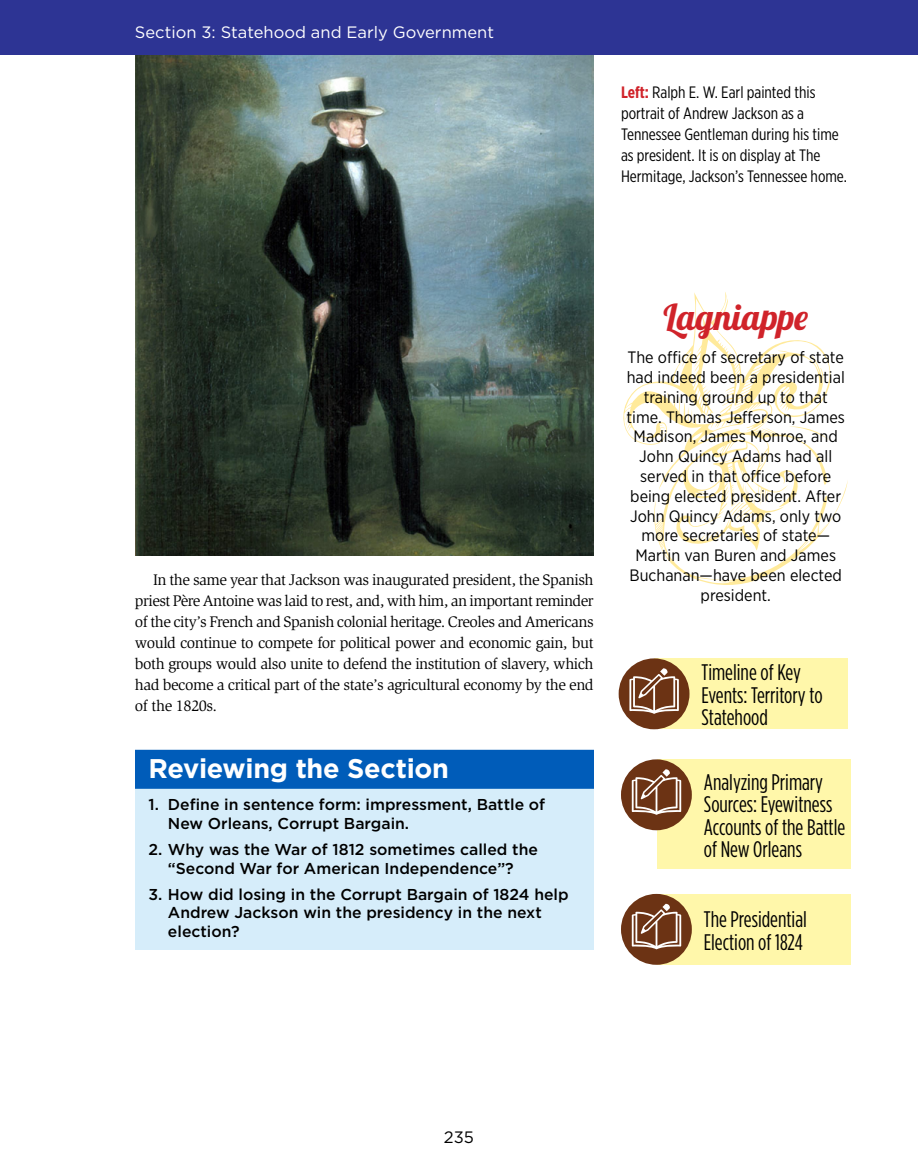
<style>
.page{position:relative;width:918px;height:1175px;background:#fff}
.page>*{position:absolute;margin:0;border:0;box-sizing:border-box;transform-origin:0 0}
.t1{font:36px "Lobster 1.4";color:#d0232a}
.t2{font:700 27px "Gotham";letter-spacing:-.01em;color:#fff}
.t3{font:22.5px/22.5px "Gotham Condensed";color:#000}
.t4{font:16.5px/19.8px "Gotham Narrow";color:#000;text-align:center}
.t5{font:16.5px/21px "Gotham X Narrow";color:#000}
.t6{font:16.5px "Gotham";color:#fff}
.t7{font:16.5px "Gotham";color:#000}
.t8{font:15.75px/21px "Slimbach Std";letter-spacing:-.03em;color:#000;text-align:justify}
.t9{font:500 15.75px/18.9px "Gotham";color:#000}
.s1{font-weight:700;color:#d0232a}
</style>
<div class="page">
<svg style="left:0;top:54px;width:918px;height:1px"></svg>
<div style="left:135px;top:774px;width:459px;height:176px;background:#d6edfa"></div>
<div style="left:135px;top:749px;width:459px;height:39px;background:#005cb9"></div>
<svg style="left:623px;top:292px;width:225px;height:293px"></svg>
<svg style="left:746px;top:407px;width:25px;height:24px"></svg>
<svg style="left:777px;top:470px;width:23px;height:37px"></svg>
<svg style="left:730px;top:502px;width:14px;height:13px"></svg>
<svg style="left:656px;top:519px;width:8px;height:30px"></svg>
<svg style="left:789px;top:426px;width:41px;height:14px"></svg>
<img style="left:135px;top:54px;width:459px;height:501px">
<div style="left:0;top:0;width:918px;height:54px;background:#2d3494"></div>
<div style="left:654px;top:658px;width:194px;height:71px;background:#fff7aa"></div>
<div style="left:619px;top:658px;width:71px;height:71px;background:#6c3314;border-radius:50%"></div>
<svg style="left:629px;top:668px;width:50px;height:46px"></svg>
<div style="left:657px;top:759px;width:193px;height:110px;background:#fff7aa"></div>
<div style="left:621px;top:759px;width:71px;height:71px;background:#6c3314;border-radius:50%"></div>
<svg style="left:632px;top:769px;width:49px;height:45px"></svg>
<div style="left:657px;top:894px;width:193px;height:70px;background:#fff7aa"></div>
<div style="left:621px;top:894px;width:71px;height:70px;background:#6c3314;border-radius:50%"></div>
<svg style="left:632px;top:903px;width:49px;height:46px"></svg>
<p class="t6" style="left:135px;top:22px;width:361px">Section 3: Statehood and Early Government</p>
<p class="t5" style="left:621px;top:81px;width:228px"><span class="s1">Left:</span> Ralph E. W. Earl painted this portrait of Andrew Jackson as a Tennessee Gentleman during his time as president. It is on display at The Hermitage, Jackson’s Tennessee home.</p>
<p class="t8" style="left:135px;top:569px;width:460px;text-indent:18px">In the same year that Jackson was inaugurated president, the Spanish priest Père Antoine was laid to rest, and, with him, an important reminder of the city’s French and Spanish colonial heritage. Creoles and Americans would continue to compete for political power and economic gain, but both groups would also unite to defend the institution of slavery, which had become a critical part of the state’s agricultural economy by the end of the 1820s.</p>
<h2 class="t2" style="left:148px;top:750px;width:302px">Reviewing the Section</h2>
<p class="t9" style="left:168px;top:795px;width:379px;text-indent:-19px">1. Define in sentence form: impressment, Battle of<br>New Orleans, Corrupt Bargain.</p>
<p class="t9" style="left:148px;top:839px;width:391px;text-align:center">2. Why was the War of 1812 sometimes called the “Second War for American Independence”?</p>
<p class="t9" style="left:168px;top:884px;width:402px;text-indent:-19px">3. How did losing in the Corrupt Bargain of 1824 help<br>Andrew Jackson win the presidency in the next election?</p>
<h1 class="t1" style="left:664px;top:294px;width:146px">Lagniappe</h1>
<p class="t4" style="left:627px;top:347px;width:220px">The office of secretary of state had indeed been a presidential training ground up to that time. Thomas Jefferson, James<br>Madison, James Monroe, and<br>John Quincy Adams had all served in that office before being elected president. After<br>John Quincy Adams, only two more secretaries of state—<br>Martin van Buren and James<br>Buchanan—have been elected president.</p>
<h3 class="t3" style="left:702px;top:661px;width:123px">Timeline of Key<br>Events: Territory to<br>Statehood</h3>
<h3 class="t3" style="left:704px;top:770px;width:143px">Analyzing Primary<br>Sources: Eyewitness<br>Accounts of the Battle of New Orleans</h3>
<h3 class="t3" style="left:704px;top:907px;width:105px">The Presidential<br>Election of 1824</h3>
<p class="t7" style="left:444px;top:1126px;width:32px">235</p>
</div>
